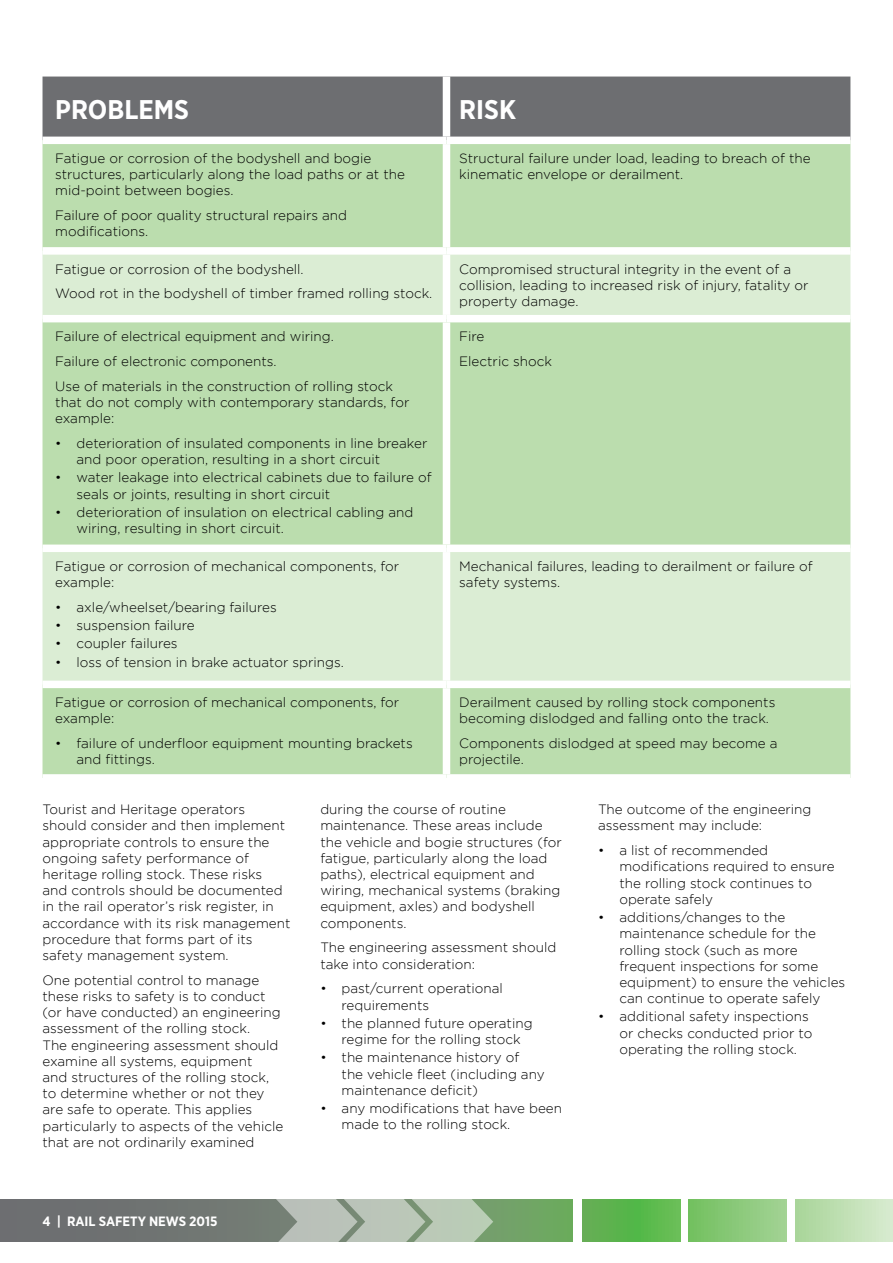
<style>
.page{position:relative;width:893px;height:1263px;background:#fff}
.page>*{position:absolute;margin:0;border:0;box-sizing:border-box;transform-origin:0 0}
.t1{font:700 27px "Gotham Narrow";color:#fff}
.t2{font:300 13.5px/16.2px "Gotham";color:#000}
.t3{font:700 13.5px "Gotham Narrow";color:#fff}
</style>
<div class="page">
<svg style="left:0;top:1199px;width:573px;height:43px;background:#6e7f6e"></svg>
<svg style="left:242px;top:1199px;width:251px;height:43px;background:#a6b3a4"></svg>
<div style="left:583px;top:1199px;width:97px;height:43px;background:linear-gradient(to right,#5cad4e,#5ebf4f)"></div>
<div style="left:689px;top:1199px;width:98px;height:43px;background:linear-gradient(to right,#72c05f,#a3d295)"></div>
<div style="left:795px;top:1199px;width:98px;height:43px;background:linear-gradient(to right,#a8d598,#d8ebd0)"></div>
<div style="left:43px;top:77px;width:807px;height:60px;background:#6d6e71"></div>
<div style="left:43px;top:144px;width:807px;height:630px;background:#bbddae"></div>
<svg style="left:43px;top:255px;width:807px;height:426px;background:#c9e4bf"></svg>
<div style="left:443px;top:77px;width:7px;height:60px;background:#fff"></div>
<div style="left:443px;top:144px;width:7px;height:103px;background:#fff"></div>
<div style="left:443px;top:255px;width:7px;height:60px;background:#fff"></div>
<div style="left:443px;top:322px;width:7px;height:222px;background:#fff"></div>
<div style="left:443px;top:552px;width:7px;height:129px;background:#fff"></div>
<div style="left:443px;top:688px;width:7px;height:86px;background:#fff"></div>
<div style="left:43px;top:247px;width:403px;height:8px;background:#fff"></div>
<div style="left:446px;top:247px;width:404px;height:8px;background:#fff"></div>
<div style="left:43px;top:315px;width:403px;height:7px;background:#fff"></div>
<div style="left:446px;top:315px;width:404px;height:7px;background:#fff"></div>
<div style="left:43px;top:544px;width:403px;height:8px;background:#fff"></div>
<div style="left:446px;top:544px;width:404px;height:8px;background:#fff"></div>
<div style="left:43px;top:681px;width:403px;height:7px;background:#fff"></div>
<div style="left:446px;top:681px;width:404px;height:7px;background:#fff"></div>
<h1 class="t1" style="left:55px;top:92px;width:135px">PROBLEMS</h1>
<h1 class="t1" style="left:459px;top:92px;width:58px">RISK</h1>
<p class="t2" style="left:55px;top:150px;width:351px">Fatigue or corrosion of the bodyshell and bogie structures, particularly along the load paths or at the mid-point between bogies.</p>
<p class="t2" style="left:55px;top:207px;width:293px">Failure of poor quality structural repairs and modifications.</p>
<p class="t2" style="left:459px;top:150px;width:353px">Structural failure under load, leading to breach of the kinematic envelope or derailment.</p>
<p class="t2" style="left:55px;top:256px;width:379px;line-height:24.8px">Fatigue or corrosion of the bodyshell.<br>Wood rot in the bodyshell of timber framed rolling stock.</p>
<p class="t2" style="left:459px;top:260px;width:351px">Compromised structural integrity in the event of a collision, leading to increased risk of injury, fatality or property damage.</p>
<p class="t2" style="left:55px;top:324px;width:339px;line-height:24.8px">Failure of electrical equipment and wiring.<br>Failure of electronic components.<br>Use of materials in the construction of rolling stock</p>
<p class="t2" style="left:55px;top:394px;width:356px">that do not comply with contemporary standards, for example:</p>
<p class="t2" style="left:77px;top:435px;width:352px;text-indent:-21px">• deterioration of insulated components in line breaker and poor operation, resulting in a short circuit</p>
<p class="t2" style="left:77px;top:469px;width:356px;text-indent:-21px">• water leakage into electrical cabinets due to failure of seals or joints, resulting in short circuit</p>
<p class="t2" style="left:77px;top:504px;width:338px;text-indent:-21px">• deterioration of insulation on electrical cabling and wiring, resulting in short circuit.</p>
<p class="t2" style="left:459px;top:324px;width:94px;line-height:24.8px">Fire<br>Electric shock</p>
<p class="t2" style="left:55px;top:558px;width:346px">Fatigue or corrosion of mechanical components, for example:</p>
<p class="t2" style="left:55px;top:599px;width:223px">• axle/wheelset/bearing failures</p>
<p class="t2" style="left:55px;top:617px;width:141px">• suspension failure</p>
<p class="t2" style="left:55px;top:635px;width:124px">• coupler failures</p>
<p class="t2" style="left:55px;top:654px;width:290px">• loss of tension in brake actuator springs.</p>
<p class="t2" style="left:55px;top:694px;width:346px">Fatigue or corrosion of mechanical components, for example:</p>
<p class="t2" style="left:77px;top:735px;width:338px;text-indent:-21px">• failure of underfloor equipment mounting brackets and fittings.</p>
<p class="t2" style="left:459px;top:558px;width:355px">Mechanical failures, leading to derailment or failure of safety systems.</p>
<p class="t2" style="left:459px;top:694px;width:318px">Derailment caused by rolling stock components becoming dislodged and falling onto the track.</p>
<p class="t2" style="left:459px;top:735px;width:320px">Components dislodged at speed may become a projectile.</p>
<p class="t2" style="left:43px;top:801px;width:249px">Tourist and Heritage operators should consider and then implement appropriate controls to ensure the ongoing safety performance of heritage rolling stock. These risks and controls should be documented in the rail operator’s risk register, in accordance with its risk management procedure that forms part of its safety management system.</p>
<p class="t2" style="left:43px;top:972px;width:242px">One potential control to manage these risks to safety is to conduct (or have conducted) an engineering assessment of the rolling stock.<br>The engineering assessment should examine all systems, equipment<br>and structures of the rolling stock, to determine whether or not they are safe to operate. This applies particularly to aspects of the vehicle that are not ordinarily examined</p>
<p class="t3" style="left:43px;top:1212px;width:176px">4 | RAIL SAFETY NEWS 2015</p>
<p class="t2" style="left:320px;top:801px;width:243px">during the course of routine maintenance. These areas include the vehicle and bogie structures (for fatigue, particularly along the load paths), electrical equipment and wiring, mechanical systems (braking equipment, axles) and bodyshell components.</p>
<p class="t2" style="left:320px;top:939px;width:237px">The engineering assessment should take into consideration:</p>
<p class="t2" style="left:342px;top:980px;width:163px;text-indent:-21px">• past/current operational requirements</p>
<p class="t2" style="left:342px;top:1015px;width:192px;text-indent:-21px">• the planned future operating regime for the rolling stock</p>
<p class="t2" style="left:342px;top:1049px;width:205px;text-indent:-21px">• the maintenance history of<br>the vehicle fleet (including any maintenance deficit)</p>
<p class="t2" style="left:342px;top:1100px;width:222px;text-indent:-21px">• any modifications that have been made to the rolling stock.</p>
<p class="t2" style="left:598px;top:801px;width:215px">The outcome of the engineering assessment may include:</p>
<p class="t2" style="left:619px;top:842px;width:217px;text-indent:-21px">• a list of recommended modifications required to ensure the rolling stock continues to operate safely</p>
<p class="t2" style="left:619px;top:909px;width:227px;text-indent:-21px">• additions/changes to the maintenance schedule for the rolling stock (such as more frequent inspections for some equipment) to ensure the vehicles can continue to operate safely</p>
<p class="t2" style="left:619px;top:1008px;width:194px;text-indent:-21px">• additional safety inspections or checks conducted prior to operating the rolling stock.</p>
</div>
